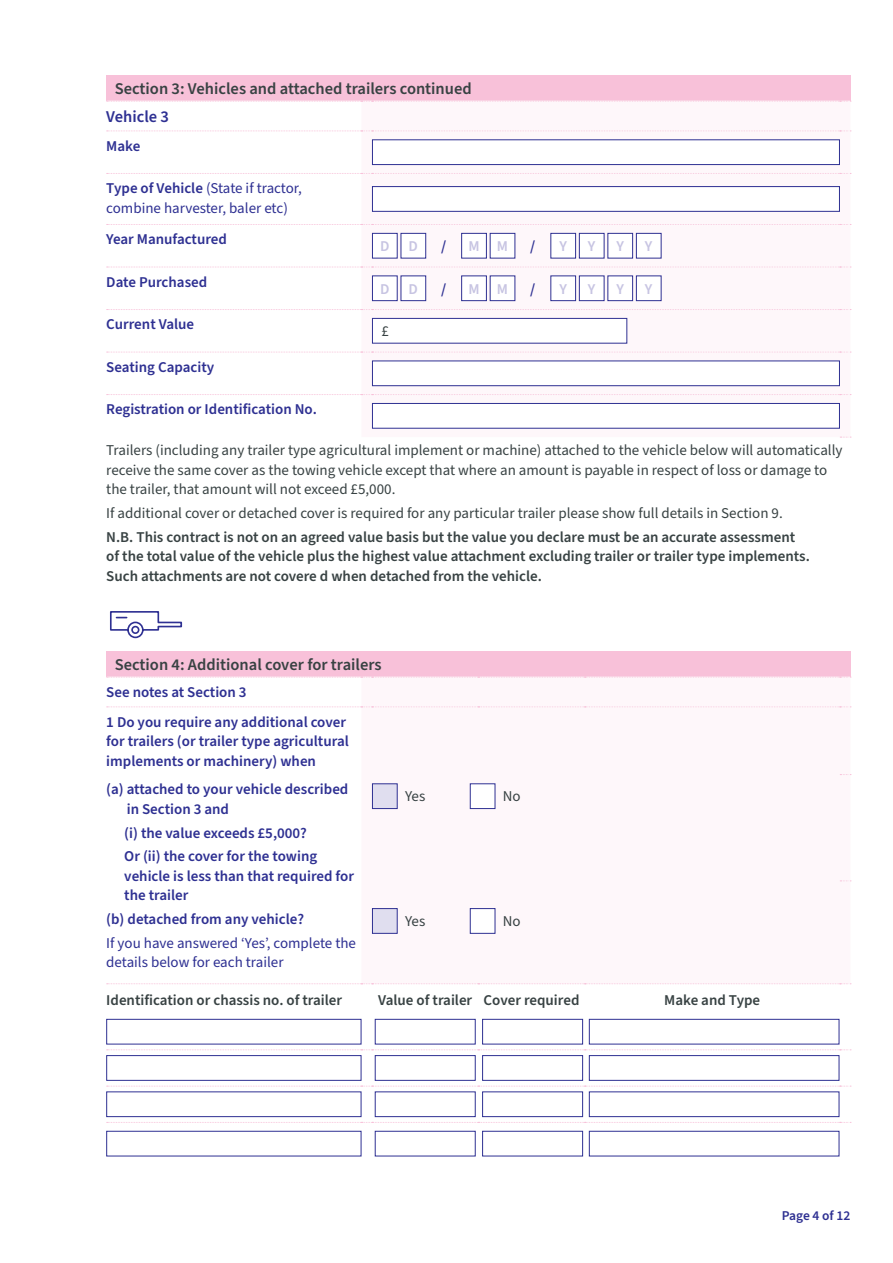
<style>
.page{position:relative;width:893px;height:1263px;background:#fff}
.page>*{position:absolute;margin:0;border:0;box-sizing:border-box;transform-origin:0 0}
.t1{font:600 16.5px "Source Sans Pro";color:#384243}
.t2{font:600 16.5px "Source Sans Pro";color:#2e3092}
.t3{font:600 15px/19.5px "Source Sans Pro";color:#2e3092}
.t4{font:15px/19.5px "Source Sans Pro";color:#384243}
.t5{font:600 15px/19.5px "Source Sans Pro";color:#384243}
.t6{font:15px/19.5px "Source Sans Pro";color:#2e3092}
.t7{font:600 15px "Source Sans Pro";color:#c7c4e2}
.t8{font:600 13.5px "Source Sans Pro";letter-spacing:-.005em;color:#2e3092}
.s1{font-weight:600}
</style>
<div class="page">
<div style="left:106px;top:76px;width:744px;height:25px;background:#f8c1d9"></div>
<svg style="left:361px;top:130px;width:489px;height:307px"></svg>
<hr style="left:106px;top:75px;width:255px;height:1px;background:#f8c1d9">
<hr style="left:372px;top:75px;width:468px;height:1px;background:#f8c1d9">
<svg style="left:107px;top:309px;width:744px;height:1px"></svg>
<svg style="left:107px;top:101px;width:744px;height:1px"></svg>
<svg style="left:107px;top:131px;width:744px;height:1px"></svg>
<svg style="left:107px;top:173px;width:744px;height:1px"></svg>
<svg style="left:107px;top:224px;width:744px;height:1px"></svg>
<svg style="left:107px;top:267px;width:744px;height:1px"></svg>
<svg style="left:107px;top:352px;width:744px;height:1px"></svg>
<svg style="left:107px;top:394px;width:744px;height:1px"></svg>
<div style="left:372px;top:139px;width:468px;height:26px;background:#fff;border:1px solid #2e3092"></div>
<div style="left:372px;top:186px;width:468px;height:26px;background:#fff;border:1px solid #2e3092"></div>
<div style="left:372px;top:233px;width:25px;height:25px;background:#fff"></div>
<div style="left:372px;top:233px;width:26px;height:25px;border:1px solid #2e3092"></div>
<div style="left:401px;top:233px;width:25px;height:25px;background:#fff"></div>
<div style="left:401px;top:233px;width:25px;height:25px;border:1px solid #2e3092"></div>
<div style="left:462px;top:233px;width:24px;height:25px;background:#fff"></div>
<div style="left:461px;top:233px;width:26px;height:25px;border:1px solid #2e3092"></div>
<div style="left:490px;top:233px;width:25px;height:25px;background:#fff"></div>
<div style="left:551px;top:233px;width:25px;height:25px;background:#fff"></div>
<div style="left:550px;top:233px;width:26px;height:25px;border:1px solid #2e3092"></div>
<div style="left:579px;top:233px;width:25px;height:25px;background:#fff"></div>
<div style="left:579px;top:233px;width:25px;height:25px;border:1px solid #2e3092"></div>
<div style="left:608px;top:233px;width:25px;height:25px;background:#fff"></div>
<div style="left:607px;top:233px;width:26px;height:25px;border:1px solid #2e3092"></div>
<div style="left:636px;top:233px;width:25px;height:25px;background:#fff"></div>
<div style="left:636px;top:233px;width:25px;height:25px;border:1px solid #2e3092"></div>
<div style="left:372px;top:276px;width:25px;height:25px;background:#fff"></div>
<div style="left:372px;top:275px;width:26px;height:26px;border:1px solid #2e3092"></div>
<div style="left:401px;top:276px;width:25px;height:25px;background:#fff"></div>
<div style="left:401px;top:275px;width:25px;height:26px;border:1px solid #2e3092"></div>
<div style="left:462px;top:276px;width:24px;height:25px;background:#fff"></div>
<div style="left:461px;top:275px;width:26px;height:26px;border:1px solid #2e3092"></div>
<div style="left:490px;top:276px;width:25px;height:25px;background:#fff"></div>
<div style="left:551px;top:276px;width:25px;height:25px;background:#fff"></div>
<div style="left:550px;top:275px;width:26px;height:26px;border:1px solid #2e3092"></div>
<div style="left:579px;top:276px;width:25px;height:25px;background:#fff"></div>
<div style="left:579px;top:275px;width:25px;height:26px;border:1px solid #2e3092"></div>
<div style="left:608px;top:276px;width:25px;height:25px;background:#fff"></div>
<div style="left:607px;top:275px;width:26px;height:26px;border:1px solid #2e3092"></div>
<div style="left:636px;top:276px;width:25px;height:25px;background:#fff"></div>
<div style="left:636px;top:275px;width:25px;height:26px;border:1px solid #2e3092"></div>
<div style="left:372px;top:318px;width:255px;height:25px;background:#fff"></div>
<div style="left:372px;top:318px;width:255px;height:26px;border:1px solid #2e3092"></div>
<div style="left:372px;top:361px;width:468px;height:25px;background:#fff;border:1px solid #2e3092"></div>
<div style="left:372px;top:403px;width:468px;height:26px;background:#fff;border:1px solid #2e3092"></div>
<div style="left:106px;top:652px;width:744px;height:25px;background:#f8c1d9"></div>
<hr style="left:106px;top:651px;width:255px;height:1px;background:#f8c1d9">
<hr style="left:372px;top:651px;width:106px;height:1px;background:#f8c1d9">
<hr style="left:478px;top:651px;width:107px;height:1px;background:#f8c1d9">
<hr style="left:585px;top:651px;width:255px;height:1px;background:#f8c1d9">
<svg style="left:107px;top:983px;width:744px;height:1px"></svg>
<svg style="left:107px;top:1049px;width:744px;height:1px"></svg>
<svg style="left:107px;top:1086px;width:744px;height:1px"></svg>
<svg style="left:107px;top:1122px;width:744px;height:1px"></svg>
<svg style="left:107px;top:677px;width:744px;height:1px"></svg>
<svg style="left:107px;top:706px;width:744px;height:1px"></svg>
<div style="left:372px;top:783px;width:26px;height:26px;background:#e0deef;border:1px solid #2e3092"></div>
<div style="left:470px;top:783px;width:25px;height:26px;background:#fff;border:1px solid #2e3092"></div>
<div style="left:372px;top:908px;width:26px;height:26px;background:#e0deef;border:1px solid #2e3092"></div>
<div style="left:470px;top:908px;width:25px;height:26px;background:#fff;border:1px solid #2e3092"></div>
<div style="left:106px;top:1019px;width:255px;height:25px;background:#fff;border:1px solid #2e3092"></div>
<div style="left:375px;top:1019px;width:101px;height:25px;background:#fff;border:1px solid #2e3092"></div>
<div style="left:482px;top:1019px;width:101px;height:25px;background:#fff;border:1px solid #2e3092"></div>
<div style="left:589px;top:1019px;width:250px;height:25px;background:#fff;border:1px solid #2e3092"></div>
<div style="left:106px;top:1055px;width:255px;height:26px;background:#fff;border:1px solid #2e3092"></div>
<div style="left:375px;top:1055px;width:101px;height:26px;background:#fff;border:1px solid #2e3092"></div>
<div style="left:482px;top:1055px;width:101px;height:26px;background:#fff;border:1px solid #2e3092"></div>
<div style="left:589px;top:1055px;width:250px;height:26px;background:#fff;border:1px solid #2e3092"></div>
<div style="left:106px;top:1091px;width:255px;height:26px;background:#fff;border:1px solid #2e3092"></div>
<div style="left:375px;top:1091px;width:101px;height:26px;background:#fff;border:1px solid #2e3092"></div>
<div style="left:482px;top:1091px;width:101px;height:26px;background:#fff;border:1px solid #2e3092"></div>
<div style="left:589px;top:1091px;width:250px;height:26px;background:#fff;border:1px solid #2e3092"></div>
<div style="left:106px;top:1131px;width:255px;height:25px;background:#fff;border:1px solid #2e3092"></div>
<div style="left:375px;top:1131px;width:101px;height:25px;background:#fff;border:1px solid #2e3092"></div>
<div style="left:482px;top:1131px;width:101px;height:25px;background:#fff;border:1px solid #2e3092"></div>
<div style="left:589px;top:1131px;width:250px;height:25px;background:#fff;border:1px solid #2e3092"></div>
<svg style="left:110px;top:611px;width:73px;height:28px"></svg>
<p class="t1" style="left:115px;top:78px;width:358px">Section 3: Vehicles and attached trailers continued</p>
<p class="t2" style="left:106px;top:106px;width:64px">Vehicle 3</p>
<p class="t3" style="left:106px;top:136px;width:36px">Make</p>
<p class="t6" style="left:106px;top:179px;width:197px"><span class="s1">Type of Vehicle</span> (State if tractor, combine harvester, baler etc)</p>
<p class="t3" style="left:106px;top:230px;width:122px">Year Manufactured</p>
<p class="t7" style="left:380px;top:236px;width:11px">D</p>
<p class="t7" style="left:409px;top:236px;width:11px">D</p>
<p class="t3" style="left:441px;top:237px;width:7px">/</p>
<p class="t7" style="left:468px;top:236px;width:41px">M M</p>
<p class="t3" style="left:530px;top:237px;width:7px">/</p>
<p class="t7" style="left:559px;top:236px;width:9px">Y</p>
<p class="t7" style="left:588px;top:236px;width:9px">Y</p>
<p class="t7" style="left:616px;top:236px;width:9px">Y</p>
<p class="t7" style="left:645px;top:236px;width:9px">Y</p>
<p class="t3" style="left:106px;top:272px;width:102px">Date Purchased</p>
<p class="t7" style="left:380px;top:279px;width:11px">D</p>
<p class="t7" style="left:409px;top:279px;width:11px">D</p>
<p class="t3" style="left:441px;top:279px;width:7px">/</p>
<p class="t7" style="left:468px;top:279px;width:41px">M M</p>
<p class="t3" style="left:530px;top:279px;width:7px">/</p>
<p class="t7" style="left:559px;top:279px;width:9px">Y</p>
<p class="t7" style="left:588px;top:279px;width:9px">Y</p>
<p class="t7" style="left:616px;top:279px;width:9px">Y</p>
<p class="t7" style="left:645px;top:279px;width:9px">Y</p>
<p class="t3" style="left:106px;top:315px;width:89px">Current Value</p>
<p class="t4" style="left:381px;top:322px;width:9px">£</p>
<p class="t3" style="left:106px;top:358px;width:109px">Seating Capacity</p>
<p class="t3" style="left:106px;top:400px;width:212px">Registration or Identification No.</p>
<p class="t4" style="left:106px;top:441px;width:738px">Trailers (including any trailer type agricultural implement or machine) attached to the vehicle below will automatically receive the same cover as the towing vehicle except that where an amount is payable in respect of loss or damage to the trailer, that amount will not exceed £5,000.</p>
<p class="t4" style="left:106px;top:504px;width:678px">If additional cover or detached cover is required for any particular trailer please show full details in Section 9.</p>
<p class="t5" style="left:106px;top:527px;width:705px">N.B. This contract is not on an agreed value basis but the value you declare must be an accurate assessment of the total value of the vehicle plus the highest value attachment excluding trailer or trailer type implements.<br>Such attachments are not covere d when detached from the vehicle.</p>
<p class="t1" style="left:115px;top:653px;width:268px">Section 4: Additional cover for trailers</p>
<p class="t3" style="left:106px;top:677px;width:241px;line-height:29.7px">See notes at Section 3<br>1 Do you require any additional cover</p>
<p class="t3" style="left:106px;top:732px;width:244px">for trailers (or trailer type agricultural implements or machinery) when</p>
<p class="t3" style="left:127px;top:780px;width:223px;text-indent:-20px">(a) attached to your vehicle described in Section 3 and</p>
<p class="t3" style="left:124px;top:821px;width:194px;line-height:23.7px">(i) the value exceeds £5,000?<br>Or (ii) the cover for the towing</p>
<p class="t3" style="left:124px;top:866px;width:231px">vehicle is less than that required for the trailer</p>
<p class="t3" style="left:106px;top:910px;width:199px">(b) detached from any vehicle?</p>
<p class="t6" style="left:106px;top:933px;width:251px">If you have answered ‘Yes’, complete the details below for each trailer</p>
<p class="t5" style="left:106px;top:991px;width:237px">Identification or chassis no. of trailer</p>
<p class="t5" style="left:378px;top:991px;width:203px">Value of trailer Cover required</p>
<p class="t5" style="left:664px;top:991px;width:98px">Make and Type</p>
<p class="t4" style="left:405px;top:787px;width:22px">Yes</p>
<p class="t4" style="left:503px;top:787px;width:19px">No</p>
<p class="t4" style="left:405px;top:912px;width:22px">Yes</p>
<p class="t4" style="left:503px;top:912px;width:19px">No</p>
<p class="t8" style="left:782px;top:1207px;width:70px">Page 4 of 12</p>
</div>
